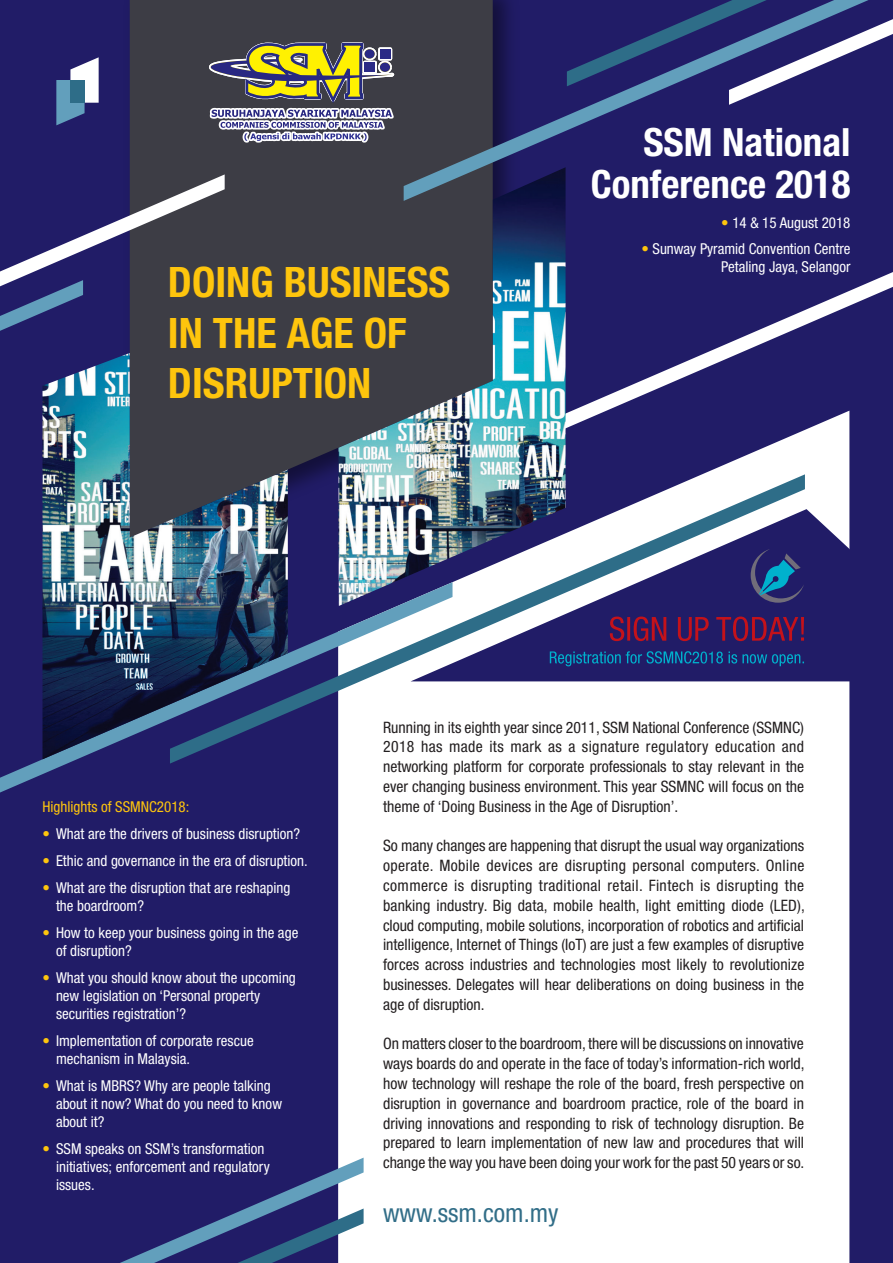
<style>
.page{position:relative;width:893px;height:1263px;background:#211c67}
.page>*{position:absolute;margin:0;border:0;box-sizing:border-box;transform-origin:0 0}
.Body_9pt{font:700 condensed 42px/50.4px "Helvetica Neue";color:#fec50d}
.Body_9pt-2{font:700 condensed 39px "Helvetica Neue";color:#fff}
.Body_9pt-3{font:condensed 25.5px "Helvetica Neue";color:#326e88}
.Body_9pt-4{font:condensed 15.75px/19.8px "Helvetica Neue";color:#231f20;text-align:justify}
.Body_9pt-5{font:condensed 15px "Helvetica Neue";color:#fff}
.Body_9pt-6{font:condensed 15px "Helvetica Neue";color:#fec50d}
.s1{color:#fec50d}
</style>
<div class="page">
<div style="left:338px;top:456px;width:511px;height:807px;background:#fff"></div>
<svg style="left:0;top:582px;width:452px;height:210px"></svg>
<svg style="left:170px;top:474px;width:635px;height:289px;fill:#fff"></svg>
<svg style="left:130px;top:0;width:274px;height:538px;background:#3a3a46"></svg>
<svg style="left:56px;top:57px;width:43px;height:68px"></svg>
<div style="left:70px;top:80px;width:15px;height:23px;background:#2e6d88"></div>
<svg style="left:404px;top:0;width:221px;height:167px;fill:#3d3d46"></svg>
<svg style="left:567px;top:0;width:326px;height:105px"></svg>
<svg style="left:566px;top:272px;width:327px;height:184px"></svg>
<svg style="left:0;top:174px;width:225px;height:157px"></svg>
<svg style="left:120px;top:1157px;width:244px;height:106px"></svg>
<svg style="left:411px;top:509px;width:439px;height:172px"></svg>
<svg style="left:202px;top:41px;width:195px;height:122px;background:#717065"></svg>
<img style="left:43px;top:353px;width:245px;height:406px">
<img style="left:338px;top:167px;width:228px;height:439px">
<svg style="left:610px;top:616px;width:194px;height:25px"></svg>
<svg style="left:550px;top:651px;width:254px;height:15px"></svg>
<svg style="left:748px;top:549px;width:56px;height:56px"></svg>
<p class="Body_9pt" style="left:168px;top:256px;width:284px">DOING BUSINESS<br>IN THE AGE OF<br>DISRUPTION</p>
<p class="Body_9pt-2" style="left:643px;top:119px;width:209px">SSM National</p>
<p class="Body_9pt-2" style="left:591px;top:161px;width:261px">Conference 2018</p>
<p class="Body_9pt-5" style="left:721px;top:214px;width:131px"><span class="s1">•</span> 14 &amp; 15 August 2018</p>
<p class="Body_9pt-5" style="left:641px;top:240px;width:211px"><span class="s1">•</span> Sunway Pyramid Convention Centre</p>
<p class="Body_9pt-5" style="left:721px;top:258px;width:131px">Petaling Jaya, Selangor</p>
<p class="Body_9pt-6" style="left:43px;top:798px;width:148px">Highlights of SSMNC2018:</p>
<p class="Body_9pt-5" style="left:43px;top:825px;width:259px"><span class="s1">•</span> What are the drivers of business disruption?</p>
<p class="Body_9pt-5" style="left:43px;top:852px;width:267px"><span class="s1">•</span> Ethic and governance in the era of disruption.</p>
<p class="Body_9pt-5" style="left:43px;top:879px;width:249px"><span class="s1">•</span> What are the disruption that are reshaping</p>
<p class="Body_9pt-5" style="left:56px;top:897px;width:89px">the boardroom?</p>
<p class="Body_9pt-5" style="left:43px;top:924px;width:257px"><span class="s1">•</span> How to keep your business going in the age</p>
<p class="Body_9pt-5" style="left:56px;top:942px;width:77px">of disruption?</p>
<p class="Body_9pt-5" style="left:43px;top:969px;width:255px"><span class="s1">•</span> What you should know about the upcoming</p>
<p class="Body_9pt-5" style="left:56px;top:987px;width:206px">new legislation on ‘Personal property</p>
<p class="Body_9pt-5" style="left:56px;top:1005px;width:132px">securities registration’?</p>
<p class="Body_9pt-5" style="left:43px;top:1032px;width:213px"><span class="s1">•</span> Implementation of corporate rescue</p>
<p class="Body_9pt-5" style="left:56px;top:1050px;width:136px">mechanism in Malaysia.</p>
<p class="Body_9pt-5" style="left:43px;top:1077px;width:230px"><span class="s1">•</span> What is MBRS? Why are people talking</p>
<p class="Body_9pt-5" style="left:56px;top:1095px;width:228px">about it now? What do you need to know</p>
<p class="Body_9pt-5" style="left:56px;top:1113px;width:50px">about it?</p>
<p class="Body_9pt-5" style="left:43px;top:1140px;width:223px"><span class="s1">•</span> SSM speaks on SSM’s transformation</p>
<p class="Body_9pt-5" style="left:56px;top:1158px;width:215px">initiatives; enforcement and regulatory</p>
<p class="Body_9pt-5" style="left:56px;top:1176px;width:40px">issues.</p>
<p class="Body_9pt-4" style="left:383px;top:717px;width:423px">Running in its eighth year since 2011, SSM National Conference (SSMNC)<br>2018 has made its mark as a signature regulatory education and networking platform for corporate professionals to stay relevant in the ever changing business environment. This year SSMNC will focus on the theme of ‘Doing Business in the Age of Disruption’.</p>
<p class="Body_9pt-4" style="left:383px;top:836px;width:423px">So many changes are happening that disrupt the usual way organizations operate. Mobile devices are disrupting personal computers. Online commerce is disrupting traditional retail. Fintech is disrupting the banking industry. Big data, mobile health, light emitting diode (LED), cloud computing, mobile solutions, incorporation of robotics and artificial intelligence, Internet of Things (IoT) are just a few examples of disruptive forces across industries and technologies most likely to revolutionize businesses. Delegates will hear deliberations on doing business in the age of disruption.</p>
<p class="Body_9pt-4" style="left:383px;top:1034px;width:423px">On matters closer to the boardroom, there will be discussions on innovative ways boards do and operate in the face of today’s information-rich world, how technology will reshape the role of the board, fresh perspective on disruption in governance and boardroom practice, role of the board in driving innovations and responding to risk of technology disruption. Be prepared to learn implementation of new law and procedures that will change the way you have been doing your work for the past 50 years or so.</p>
<p class="Body_9pt-3" style="left:383px;top:1199px;width:177px">www.ssm.com.my</p>
</div>
